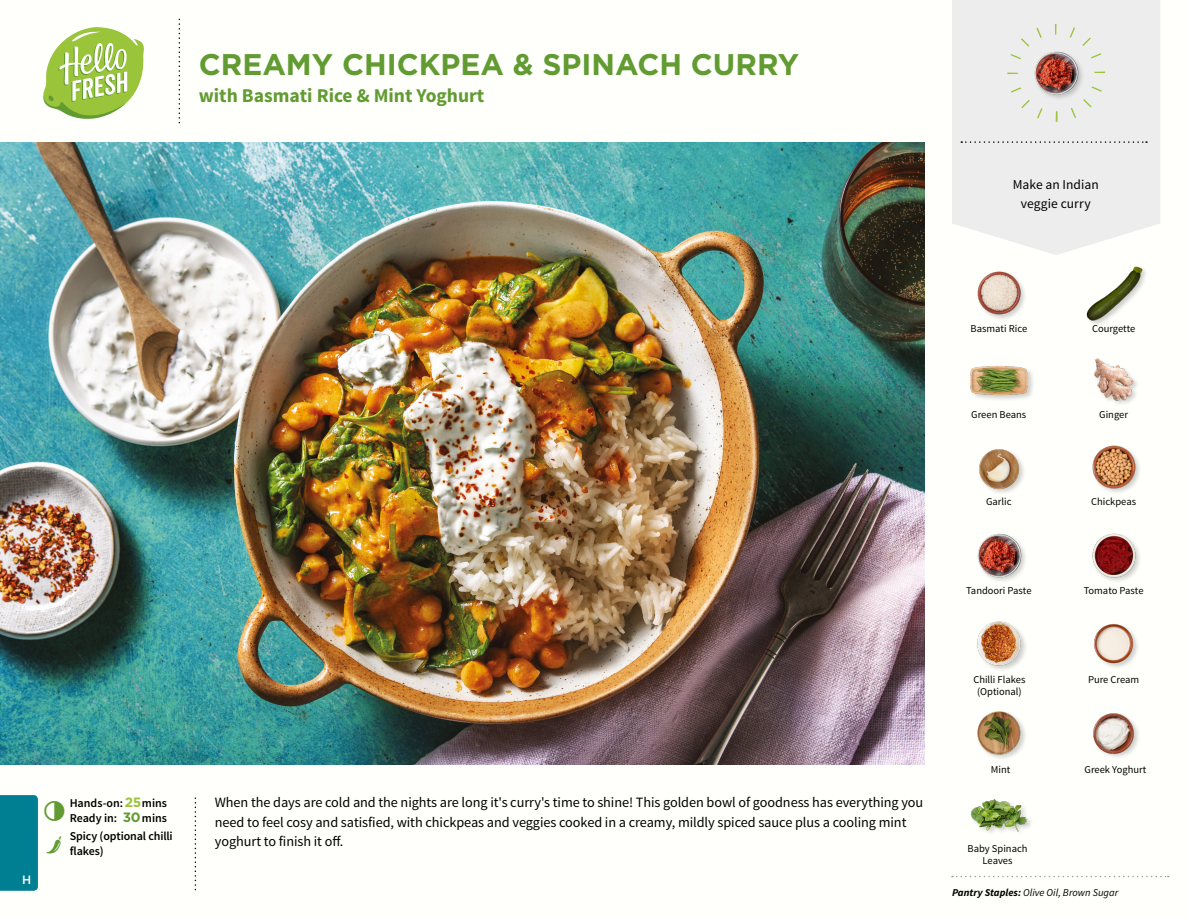
<style>
.page{position:relative;width:1188px;height:918px;background:#fff}
.page>*{position:absolute;margin:0;border:0;box-sizing:border-box;transform-origin:0 0}
.t1{font:700 29.85px "Gotham";color:#619b31}
.t2{font:700 19.5px "Source Sans Pro";color:#619b31}
.t3{font:14.25px/19.5px "Source Sans Pro";letter-spacing:-.005em;color:#000}
.t4{font:13.5px/18.9px "Source Sans Pro";letter-spacing:.005em;color:#000;text-align:center}
.t5{font:600 12px/15px "Source Sans Pro";letter-spacing:-.01em;color:#000}
.t6{font:500 12px "Gotham";color:#fff}
.t7{font:10.5px/12px "Source Sans Pro";color:#000;text-align:center}
.t8{font:italic 10.5px "Source Sans Pro";color:#000}
.s1{font-family:"Gotham";font-weight:700;font-size:13.5px;color:#9ac43a}
.s2{font-family:"Gotham";font-weight:700;font-size:13.5px;color:#619b31}
.s3{font-weight:700}
</style>
<div class="page">
<svg style="left:43px;top:27px;width:101px;height:92px"></svg>
<div style="left:0;top:795px;width:38px;height:96px;background:#007f92"></div>
<img style="left:1092px;top:445px;width:48px;height:48px">
<img style="left:1094px;top:358px;width:44px;height:47px">
<img style="left:979px;top:449px;width:45px;height:45px">
<img style="left:1092px;top:533px;width:48px;height:49px">
<img style="left:977px;top:533px;width:49px;height:49px">
<img style="left:1093px;top:623px;width:45px;height:45px">
<img style="left:1093px;top:713px;width:46px;height:45px">
<div style="left:969px;top:364px;width:66px;height:38px;background:#000;opacity:.2"></div>
<img style="left:971px;top:364px;width:57px;height:38px">
<img style="left:977px;top:621px;width:49px;height:49px">
<img style="left:977px;top:711px;width:49px;height:48px">
<div style="left:1086px;top:265px;width:63px;height:62px;background:#000;opacity:.2"></div>
<img style="left:1086px;top:265px;width:56px;height:57px">
<img style="left:977px;top:271px;width:49px;height:49px">
<svg style="left:952px;top:0;width:208px;height:255px;background:#eeeeed"></svg>
<svg style="left:961px;top:141px;width:186px;height:2px"></svg>
<div style="left:1007px;top:24px;width:98px;height:98px;border:11px dashed #9ac43a;border-radius:50%"></div>
<img style="left:0;top:142px;width:925px;height:623px">
<svg style="left:952px;top:876px;width:217px;height:1px"></svg>
<div style="left:970px;top:798px;width:64px;height:40px;background:#000;opacity:.2"></div>
<img style="left:971px;top:798px;width:57px;height:40px">
<img style="left:1028px;top:44px;width:57px;height:58px">
<h1 class="t1" style="left:199px;top:45px;width:602px">CREAMY CHICKPEA &amp; SPINACH CURRY</h1>
<h2 class="t2" style="left:199px;top:83px;width:287px">with Basmati Rice &amp; Mint Yoghurt</h2>
<p class="t4" style="left:1013px;top:175px;width:88px">Make an Indian veggie curry</p>
<p class="t6" style="left:22px;top:872px;width:11px">H</p>
<p class="t7" style="left:971px;top:322px;width:58px">Basmati Rice</p>
<p class="t7" style="left:1092px;top:322px;width:45px">Courgette</p>
<p class="t7" style="left:971px;top:409px;width:57px">Green Beans</p>
<p class="t7" style="left:1099px;top:409px;width:30px">Ginger</p>
<p class="t7" style="left:986px;top:496px;width:27px">Garlic</p>
<p class="t7" style="left:1091px;top:496px;width:46px">Chickpeas</p>
<p class="t7" style="left:966px;top:584px;width:67px">Tandoori Paste</p>
<p class="t7" style="left:1084px;top:584px;width:61px">Tomato Paste</p>
<p class="t5" style="left:70px;top:796px;width:99px">Hands-on:<span class="s1">25</span>mins<br>Ready in: <span class="s2">30</span>mins</p>
<p class="t3" style="left:215px;top:793px;width:710px">When the days are cold and the nights are long it's curry's time to shine! This golden bowl of goodness has everything you need to feel cosy and satisfied, with chickpeas and veggies cooked in a creamy, mildly spiced sauce plus a cooling mint yoghurt to finish it off.</p>
<p class="t5" style="left:70px;top:829px;width:104px">Spicy (optional chilli flakes)</p>
<p class="t7" style="left:973px;top:674px;width:54px">Chilli Flakes (Optional)</p>
<p class="t7" style="left:1088px;top:674px;width:53px">Pure Cream</p>
<p class="t7" style="left:991px;top:763px;width:21px">Mint</p>
<p class="t7" style="left:1085px;top:763px;width:63px">Greek Yoghurt</p>
<p class="t7" style="left:968px;top:842px;width:61px">Baby Spinach<br>Leaves</p>
<p class="t8" style="left:952px;top:886px;width:168px"><span class="s3">Pantry Staples:</span> Olive Oil, Brown Sugar</p>
</div>
